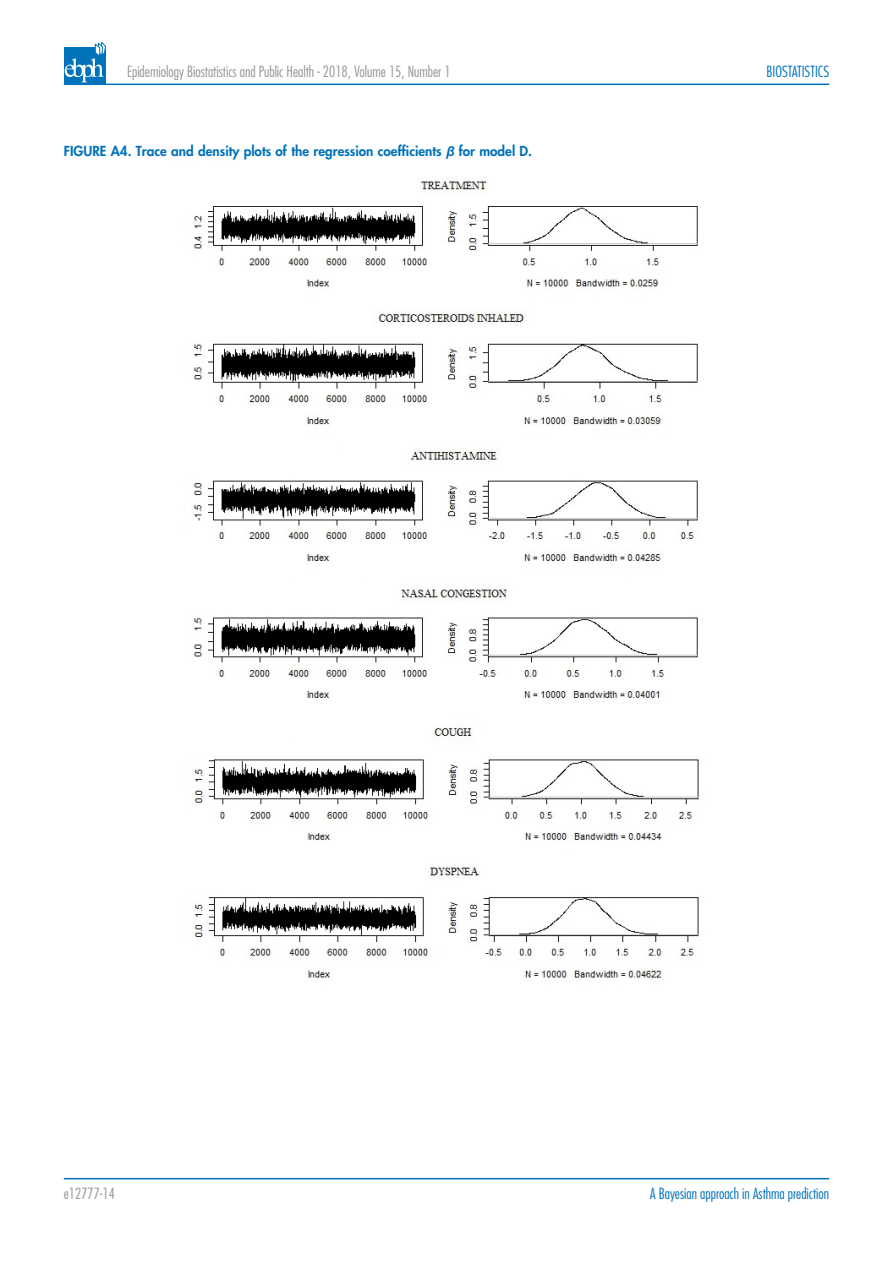
<style>
.page{position:relative;width:893px;height:1263px;background:#fff}
.page>*{position:absolute;margin:0;border:0;box-sizing:border-box;transform-origin:0 0}
.t1{font:300 condensed 15px "Futura Std";color:#939598}
.t2{font:300 condensed 15px "Futura Std";color:#0072bc}
.Titoli_Tabelle{font:800 13.5px "Futura Std";color:#0072bc}
.s1{font-family:"Arial";font-weight:700;font-style:italic}
</style>
<div class="page">
<hr style="left:64px;top:84px;width:765px;height:1px;background:#0072bc">
<hr style="left:64px;top:1178px;width:765px;height:1px;background:#0072bc">
<svg style="left:64px;top:47px;width:41px;height:37px"></svg>
<svg style="left:65px;top:42px;width:41px;height:40px"></svg>
<img style="left:193px;top:177px;width:506px;height:801px">
<p class="t1" style="left:127px;top:62px;width:325px">Epidemiology Biostatistics and Public Health - 2018, Volume 15, Number 1</p>
<p class="t2" style="left:767px;top:62px;width:64px">BIOSTATISTICS</p>
<p class="Titoli_Tabelle" style="left:64px;top:143px;width:470px">FIGURE A4. Trace and density plots of the regression coefficients <span class="s1">β</span> for model D.</p>
<p class="t1" style="left:64px;top:1184px;width:53px">e12777-14</p>
<p class="t2" style="left:650px;top:1184px;width:180px">A Bayesian approach in Asthma prediction</p>
</div>
